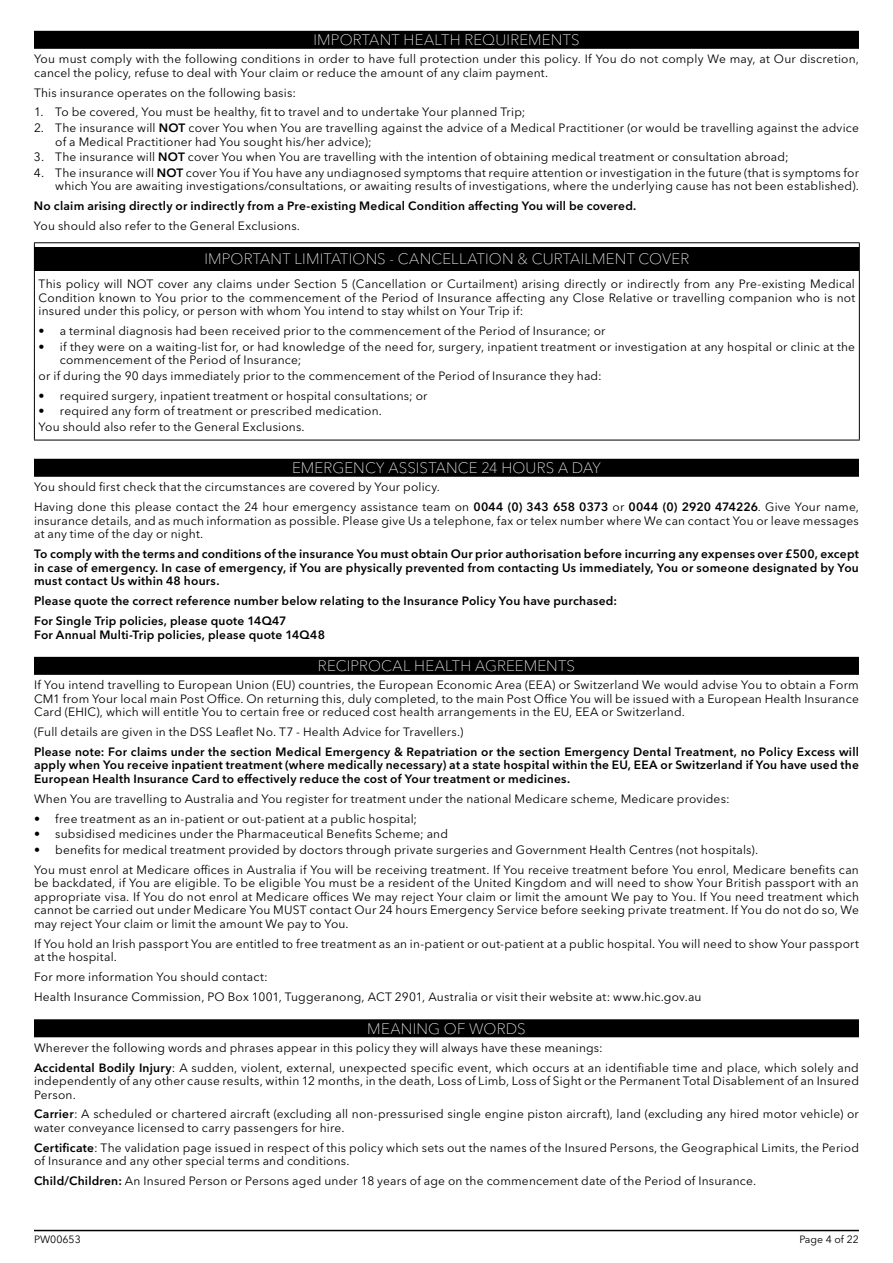
<style>
.page{position:relative;width:893px;height:1263px;background:#fff}
.page>*{position:absolute;margin:0;border:0;box-sizing:border-box;transform-origin:0 0}
.t1{font:100 15px "Avenir Next W1 G";letter-spacing:.01em;color:#fff}
.t2{font:12px/13.5px "Avenir Next W1 G";letter-spacing:.015em;color:#000}
.t3{font:600 12px/13.5px "Avenir Next W1 G";letter-spacing:.02em;color:#000;text-align:justify}
.t4{font:10.5px "Avenir Next W1 G";color:#000}
.s1{font-weight:600}
</style>
<div class="page">
<hr style="left:34px;top:1230px;width:825px;height:1px;background:#000">
<div style="left:34px;top:657px;width:825px;height:18px;background:#000"></div>
<div style="left:34px;top:1019px;width:825px;height:18px;background:#000"></div>
<div style="left:34px;top:31px;width:825px;height:18px;background:#000"></div>
<div style="left:34px;top:459px;width:825px;height:18px;background:#000"></div>
<hr style="left:34px;top:242px;width:826px;height:1px;background:#000">
<hr style="left:34px;top:243px;width:1px;height:197px;background:#000">
<hr style="left:859px;top:243px;width:1px;height:197px;background:#000">
<hr style="left:34px;top:440px;width:826px;height:1px;background:#000">
<div style="left:34px;top:247px;width:825px;height:23px;background:#000"></div>
<p class="t1" style="left:313px;top:31px;width:268px">IMPORTANT HEALTH REQUIREMENTS</p>
<p class="t2" style="left:34px;top:52px;width:826px">You must comply with the following conditions in order to have full protection under this policy. If You do not comply We may, at Our discretion, cancel the policy, refuse to deal with Your claim or reduce the amount of any claim payment.</p>
<p class="t2" style="left:34px;top:86px;width:263px">This insurance operates on the following basis:</p>
<p class="t2" style="left:34px;top:105px;width:493px">1. To be covered, You must be healthy, fit to travel and to undertake Your planned Trip;</p>
<p class="t2" style="left:55px;top:121px;width:805px;text-indent:-21px">2. The insurance will <span class="s1">NOT</span> cover You when You are travelling against the advice of a Medical Practitioner (or would be travelling against the advice of a Medical Practitioner had You sought his/her advice);</p>
<p class="t2" style="left:34px;top:150px;width:756px">3. The insurance will <span class="s1">NOT</span> cover You when You are travelling with the intention of obtaining medical treatment or consultation abroad;</p>
<p class="t2" style="left:34px;top:166px;width:826px;text-align:right">4. The insurance will <span class="s1">NOT</span> cover You if You have any undiagnosed symptoms that require attention or investigation in the future (that is symptoms for which You are awaiting investigations/consultations, or awaiting results of investigations, where the underlying cause has not been established).</p>
<p class="t3" style="left:34px;top:199px;width:604px">No claim arising directly or indirectly from a Pre-existing Medical Condition affecting You will be covered.</p>
<p class="t2" style="left:34px;top:219px;width:268px">You should also refer to the General Exclusions.</p>
<p class="t1" style="left:204px;top:250px;width:486px">IMPORTANT LIMITATIONS - CANCELLATION &amp; CURTAILMENT COVER</p>
<p class="t2" style="left:39px;top:277px;width:818px;text-align:justify">This policy will NOT cover any claims under Section 5 (Cancellation or Curtailment) arising directly or indirectly from any Pre-existing Medical Condition known to You prior to the commencement of the Period of Insurance affecting any Close Relative or travelling companion who is not insured under this policy, or person with whom You intend to stay whilst on Your Trip if:</p>
<p class="t2" style="left:39px;top:324px;width:568px">• a terminal diagnosis had been received prior to the commencement of the Period of Insurance; or</p>
<p class="t2" style="left:60px;top:340px;width:797px;text-indent:-21px">• if they were on a waiting-list for, or had knowledge of the need for, surgery, inpatient treatment or investigation at any hospital or clinic at the commencement of the Period of Insurance;</p>
<p class="t2" style="left:39px;top:369px;width:565px">or if during the 90 days immediately prior to the commencement of the Period of Insurance they had:</p>
<p class="t2" style="left:39px;top:389px;width:390px">• required surgery, inpatient treatment or hospital consultations; or</p>
<p class="t2" style="left:39px;top:403px;width:345px;line-height:15.6px">• required any form of treatment or prescribed medication.<br>You should also refer to the General Exclusions.</p>
<p class="t1" style="left:292px;top:459px;width:310px">EMERGENCY ASSISTANCE 24 HOURS A DAY</p>
<p class="t2" style="left:34px;top:477px;width:826px;line-height:20px">You should first check that the circumstances are covered by Your policy.<br>Having done this please contact the 24 hour emergency assistance team on <span class="s1">0044 (0) 343 658 0373</span> or <span class="s1">0044 (0) 2920 474226</span>. Give Your name,</p>
<p class="t2" style="left:34px;top:514px;width:826px">insurance details, and as much information as possible. Please give Us a telephone, fax or telex number where We can contact You or leave messages at any time of the day or night.</p>
<p class="t3" style="left:34px;top:547px;width:826px">To comply with the terms and conditions of the insurance You must obtain Our prior authorisation before incurring any expenses over £500, except in case of emergency. In case of emergency, if You are physically prevented from contacting Us immediately, You or someone designated by You must contact Us within 48 hours.</p>
<p class="t3" style="left:34px;top:591px;width:585px;line-height:20px">Please quote the correct reference number below relating to the Insurance Policy You have purchased:<br>For Single Trip policies, please quote 14Q47</p>
<p class="t3" style="left:34px;top:627px;width:292px">For Annual Multi-Trip policies, please quote 14Q48</p>
<p class="t1" style="left:318px;top:657px;width:259px">RECIPROCAL HEALTH AGREEMENTS</p>
<p class="t2" style="left:34px;top:678px;width:826px;text-align:justify">If You intend travelling to European Union (EU) countries, the European Economic Area (EEA) or Switzerland We would advise You to obtain a Form CM1 from Your local main Post Office. On returning this, duly completed, to the main Post Office You will be issued with a European Health Insurance Card (EHIC), which will entitle You to certain free or reduced cost health arrangements in the EU, EEA or Switzerland.</p>
<p class="t2" style="left:34px;top:725px;width:431px">(Full details are given in the DSS Leaflet No. T7 - Health Advice for Travellers.)</p>
<p class="t3" style="left:34px;top:745px;width:826px">Please note: For claims under the section Medical Emergency &amp; Repatriation or the section Emergency Dental Treatment, no Policy Excess will apply when You receive inpatient treatment (where medically necessary) at a state hospital within the EU, EEA or Switzerland if You have used the European Health Insurance Card to effectively reduce the cost of Your treatment or medicines.</p>
<p class="t2" style="left:34px;top:792px;width:697px">When You are travelling to Australia and You register for treatment under the national Medicare scheme, Medicare provides:</p>
<p class="t2" style="left:34px;top:812px;width:385px">• free treatment as an in-patient or out-patient at a public hospital;</p>
<p class="t2" style="left:34px;top:827px;width:416px">• subsidised medicines under the Pharmaceutical Benefits Scheme; and</p>
<p class="t2" style="left:34px;top:840px;width:826px;line-height:20px">• benefits for medical treatment provided by doctors through private surgeries and Government Health Centres (not hospitals).<br>You must enrol at Medicare offices in Australia if You will be receiving treatment. If You receive treatment before You enrol, Medicare benefits can</p>
<p class="t2" style="left:34px;top:876px;width:827px;text-align:justify">be backdated, if You are eligible. To be eligible You must be a resident of the United Kingdom and will need to show Your British passport with an appropriate visa. If You do not enrol at Medicare offices We may reject Your claim or limit the amount We pay to You. If You need treatment which cannot be carried out under Medicare You MUST contact Our 24 hours Emergency Service before seeking private treatment. If You do not do so, We may reject Your claim or limit the amount We pay to You.</p>
<p class="t2" style="left:34px;top:937px;width:826px">If You hold an Irish passport You are entitled to free treatment as an in-patient or out-patient at a public hospital. You will need to show Your passport at the hospital.</p>
<p class="t2" style="left:34px;top:967px;width:669px;line-height:20px">For more information You should contact:<br>Health Insurance Commission, PO Box 1001, Tuggeranong, ACT 2901, Australia or visit their website at: www.hic.gov.au</p>
<p class="t1" style="left:367px;top:1020px;width:160px">MEANING OF WORDS</p>
<p class="t2" style="left:34px;top:1037px;width:826px;line-height:20px">Wherever the following words and phrases appear in this policy they will always have these meanings:<br><span class="s1">Accidental Bodily Injury</span>: A sudden, violent, external, unexpected specific event, which occurs at an identifiable time and place, which solely and</p>
<p class="t2" style="left:34px;top:1074px;width:826px">independently of any other cause results, within 12 months, in the death, Loss of Limb, Loss of Sight or the Permanent Total Disablement of an Insured<br>Person.</p>
<p class="t2" style="left:34px;top:1107px;width:826px"><span class="s1">Carrier</span>: A scheduled or chartered aircraft (excluding all non-pressurised single engine piston aircraft), land (excluding any hired motor vehicle) or water conveyance licensed to carry passengers for hire.</p>
<p class="t2" style="left:34px;top:1141px;width:826px"><span class="s1">Certificate</span>: The validation page issued in respect of this policy which sets out the names of the Insured Persons, the Geographical Limits, the Period of Insurance and any other special terms and conditions.</p>
<p class="t2" style="left:34px;top:1174px;width:724px"><span class="s1">Child/Children:</span> An Insured Person or Persons aged under 18 years of age on the commencement date of the Period of Insurance.</p>
<p class="t4" style="left:34px;top:1233px;width:48px">PW00653</p>
<p class="t4" style="left:799px;top:1233px;width:61px">Page 4 of 22</p>
</div>
